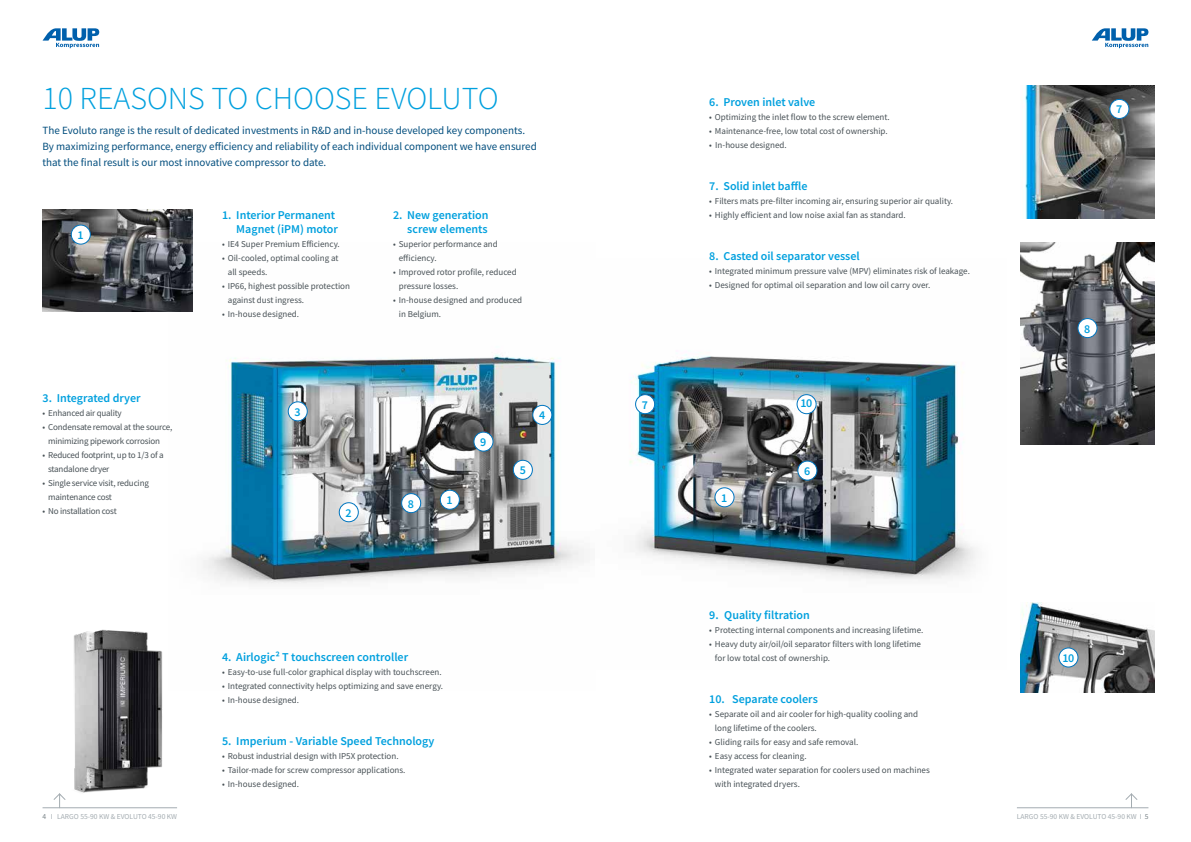
<style>
.page{position:relative;width:1191px;height:842px;background:#fff}
.page>*{position:absolute;margin:0;border:0;box-sizing:border-box;transform-origin:0 0}
.t1{font:300 32px "Source Sans Pro";color:#00a0de}
.t2{font:600 12px/14px "Source Sans Pro";color:#00a0de;text-align:right}
.t3{font:11px/16px "Source Sans Pro";color:#004d7d}
.t4{font:9px/14px "Source Sans Pro";color:#485156}
.t5{font:9px/14px "Source Sans Pro";letter-spacing:-.02em;color:#485156}
.t6{font:7.5px "Source Sans Pro";color:#a4acb1}
.s1{color:#778186}
</style>
<div class="page">
<svg style="left:43px;top:28px;width:56px;height:20px"></svg>
<svg style="left:1091px;top:28px;width:57px;height:20px"></svg>
<img style="left:222px;top:354px;width:362px;height:230px">
<img style="left:74px;top:629px;width:89px;height:164px">
<img style="left:43px;top:210px;width:150px;height:102px">
<div style="left:440px;top:490px;width:19px;height:19px;background:#fff;border-radius:50%"></div>
<div style="left:440px;top:490px;width:20px;height:20px;border:1px solid #0075bf;border-radius:50%"></div>
<img style="left:630px;top:354px;width:347px;height:226px">
<img style="left:1024px;top:85px;width:130px;height:133px">
<img style="left:1020px;top:243px;width:134px;height:202px">
<div style="left:339px;top:503px;width:19px;height:19px;background:#fff;border-radius:50%"></div>
<div style="left:339px;top:502px;width:20px;height:20px;border:1px solid #0075bf;border-radius:50%"></div>
<div style="left:513px;top:460px;width:19px;height:19px;background:#fff;border-radius:50%"></div>
<div style="left:513px;top:460px;width:20px;height:20px;border:1px solid #0075bf;border-radius:50%"></div>
<div style="left:533px;top:405px;width:19px;height:19px;background:#fff;border-radius:50%"></div>
<div style="left:532px;top:405px;width:20px;height:20px;border:1px solid #0075bf;border-radius:50%"></div>
<div style="left:402px;top:494px;width:19px;height:19px;background:#fff;border-radius:50%"></div>
<div style="left:401px;top:493px;width:20px;height:20px;border:1px solid #0075bf;border-radius:50%"></div>
<div style="left:474px;top:432px;width:19px;height:19px;background:#fff;border-radius:50%"></div>
<div style="left:473px;top:432px;width:20px;height:20px;border:1px solid #0075bf;border-radius:50%"></div>
<div style="left:288px;top:402px;width:19px;height:19px;background:#fff;border-radius:50%"></div>
<div style="left:288px;top:401px;width:20px;height:20px;border:1px solid #0075bf;border-radius:50%"></div>
<div style="left:715px;top:488px;width:19px;height:19px;background:#fff;border-radius:50%"></div>
<div style="left:714px;top:487px;width:20px;height:20px;border:1px solid #0075bf;border-radius:50%"></div>
<div style="left:797px;top:395px;width:19px;height:19px;background:#fff;border-radius:50%"></div>
<div style="left:796px;top:394px;width:20px;height:20px;border:1px solid #0075bf;border-radius:50%"></div>
<div style="left:798px;top:461px;width:19px;height:19px;background:#fff;border-radius:50%"></div>
<div style="left:797px;top:461px;width:20px;height:19px;border:1px solid #0075bf;border-radius:50%"></div>
<div style="left:635px;top:395px;width:19px;height:19px;background:#fff;border-radius:50%"></div>
<div style="left:635px;top:394px;width:20px;height:20px;border:1px solid #0075bf;border-radius:50%"></div>
<img style="left:1020px;top:602px;width:134px;height:91px">
<div style="left:71px;top:225px;width:19px;height:19px;background:#fff;border-radius:50%"></div>
<div style="left:71px;top:225px;width:20px;height:19px;border:1px solid #0075bf;border-radius:50%"></div>
<div style="left:1109px;top:99px;width:19px;height:19px;background:#fff;border-radius:50%"></div>
<div style="left:1109px;top:99px;width:20px;height:20px;border:1px solid #0075bf;border-radius:50%"></div>
<div style="left:1078px;top:319px;width:19px;height:19px;background:#fff;border-radius:50%"></div>
<div style="left:1077px;top:318px;width:20px;height:20px;border:1px solid #0075bf;border-radius:50%"></div>
<div style="left:1059px;top:648px;width:19px;height:19px;background:#fff;border-radius:50%"></div>
<div style="left:1058px;top:647px;width:20px;height:20px;border:1px solid #0075bf;border-radius:50%"></div>
<svg style="left:53px;top:793px;width:13px;height:14px"></svg>
<svg style="left:1125px;top:793px;width:12px;height:14px"></svg>
<hr style="left:43px;top:807px;width:134px;height:1px;background:#a4acb1">
<hr style="left:1017px;top:807px;width:131px;height:1px;background:#a4acb1">
<h1 class="t1" style="left:43px;top:79px;width:458px">10 REASONS TO CHOOSE EVOLUTO</h1>
<p class="t3" style="left:43px;top:123px;width:496px">The Evoluto range is the result of dedicated investments in R&amp;D and in-house developed key components.<br>By maximizing performance, energy efficiency and reliability of each individual component we have ensured that the final result is our most innovative compressor to date.</p>
<h2 class="t2" style="left:78px;top:228px;width:8px">1</h2>
<h2 class="t2" style="left:43px;top:391px;width:100px">3. Integrated dryer</h2>
<p class="t5" style="left:43px;top:406px;width:81px">• Enhanced air quality</p>
<p class="t5" style="left:48px;top:420px;width:126px;text-indent:-6px">• Condensate removal at the source, minimizing pipework corrosion</p>
<p class="t5" style="left:48px;top:448px;width:117px;text-indent:-6px">• Reduced footprint, up to 1/3 of a standalone dryer</p>
<p class="t5" style="left:48px;top:476px;width:102px;text-indent:-6px">• Single service visit, reducing maintenance cost</p>
<p class="t5" style="left:43px;top:504px;width:76px">• No installation cost</p>
<h2 class="t2" style="left:222px;top:208px;width:117px">1. Interior Permanent<br>Magnet (iPM) motor</h2>
<p class="t4" style="left:222px;top:237px;width:119px">• IE4 Super Premium Efficiency.</p>
<p class="t4" style="left:228px;top:251px;width:112px;text-indent:-6px">• Oil-cooled, optimal cooling at all speeds.</p>
<p class="t4" style="left:228px;top:279px;width:124px;text-indent:-6px">• IP66, highest possible protection against dust ingress.</p>
<p class="t4" style="left:222px;top:307px;width:79px">• In-house designed.</p>
<h2 class="t2" style="left:294px;top:405px;width:8px">3</h2>
<h2 class="t2" style="left:345px;top:506px;width:8px">2</h2>
<h2 class="t2" style="left:393px;top:208px;width:97px">2. New generation screw elements</h2>
<p class="t4" style="left:399px;top:237px;width:100px;text-indent:-6px">• Superior performance and efficiency.</p>
<p class="t4" style="left:399px;top:265px;width:119px;text-indent:-6px">• Improved rotor profile, reduced pressure losses.</p>
<p class="t4" style="left:399px;top:293px;width:125px;text-indent:-6px">• In-house designed and produced in Belgium.</p>
<h2 class="t2" style="left:408px;top:496px;width:8px">8</h2>
<h2 class="t2" style="left:446px;top:493px;width:8px">1</h2>
<h2 class="t2" style="left:480px;top:435px;width:8px">9</h2>
<h2 class="t2" style="left:539px;top:408px;width:8px">4</h2>
<h2 class="t2" style="left:519px;top:463px;width:8px">5</h2>
<h2 class="t2" style="left:222px;top:650px;width:187px">4. Airlogic² T touchscreen controller</h2>
<p class="t4" style="left:222px;top:665px;width:221px">• Easy-to-use full-color graphical display with touchscreen.</p>
<p class="t4" style="left:222px;top:679px;width:222px">• Integrated connectivity helps optimizing and save energy.</p>
<p class="t4" style="left:222px;top:693px;width:79px">• In-house designed.</p>
<h2 class="t2" style="left:222px;top:734px;width:214px">5. Imperium - Variable Speed Technology</h2>
<p class="t4" style="left:222px;top:749px;width:178px">• Robust industrial design with IP5X protection.</p>
<p class="t4" style="left:222px;top:763px;width:185px">• Tailor-made for screw compressor applications.</p>
<p class="t4" style="left:222px;top:777px;width:79px">• In-house designed.</p>
<h2 class="t2" style="left:642px;top:398px;width:8px">7</h2>
<h2 class="t2" style="left:709px;top:95px;width:108px">6. Proven inlet valve</h2>
<p class="t4" style="left:709px;top:110px;width:182px">• Optimizing the inlet flow to the screw element.</p>
<p class="t4" style="left:709px;top:124px;width:180px">• Maintenance-free, low total cost of ownership.</p>
<p class="t4" style="left:709px;top:138px;width:79px">• In-house designed.</p>
<h2 class="t2" style="left:709px;top:179px;width:100px">7. Solid inlet baffle</h2>
<p class="t4" style="left:709px;top:194px;width:245px">• Filters mats pre-filter incoming air, ensuring superior air quality.</p>
<p class="t4" style="left:709px;top:208px;width:198px">• Highly efficient and low noise axial fan as standard.</p>
<h2 class="t2" style="left:709px;top:249px;width:152px">8. Casted oil separator vessel</h2>
<p class="t4" style="left:709px;top:264px;width:262px">• Integrated minimum pressure valve (MPV) eliminates risk of leakage.</p>
<p class="t4" style="left:709px;top:278px;width:222px">• Designed for optimal oil separation and low oil carry over.</p>
<h2 class="t2" style="left:800px;top:396px;width:13px">10</h2>
<h2 class="t2" style="left:721px;top:491px;width:8px">1</h2>
<h2 class="t2" style="left:804px;top:464px;width:8px">6</h2>
<h2 class="t2" style="left:709px;top:607px;width:102px">9. Quality filtration</h2>
<p class="t4" style="left:709px;top:622px;width:216px">• Protecting internal components and increasing lifetime.</p>
<p class="t4" style="left:715px;top:636px;width:208px;text-indent:-6px">• Heavy duty air/oil/oil separator filters with long lifetime for low total cost of ownership.</p>
<h2 class="t2" style="left:709px;top:691px;width:110px">10. Separate coolers</h2>
<p class="t4" style="left:715px;top:706px;width:205px;text-indent:-6px">• Separate oil and air cooler for high-quality cooling and long lifetime of the coolers.</p>
<p class="t4" style="left:709px;top:734px;width:150px">• Gliding rails for easy and safe removal.</p>
<p class="t4" style="left:709px;top:748px;width:99px">• Easy access for cleaning.</p>
<p class="t4" style="left:715px;top:762px;width:216px;text-indent:-6px">• Integrated water separation for coolers used on machines with integrated dryers.</p>
<h2 class="t2" style="left:1116px;top:102px;width:8px">7</h2>
<h2 class="t2" style="left:1084px;top:321px;width:8px">8</h2>
<h2 class="t2" style="left:1062px;top:651px;width:13px">10</h2>
<p class="t6" style="left:43px;top:812px;width:136px"><span class="s1">4</span> I LARGO 55-90 KW &amp; EVOLUTO 45-90 KW</p>
<p class="t6" style="left:1017px;top:812px;width:133px">LARGO 55-90 KW &amp; EVOLUTO 45-90 KW I <span class="s1">5</span></p>
</div>
